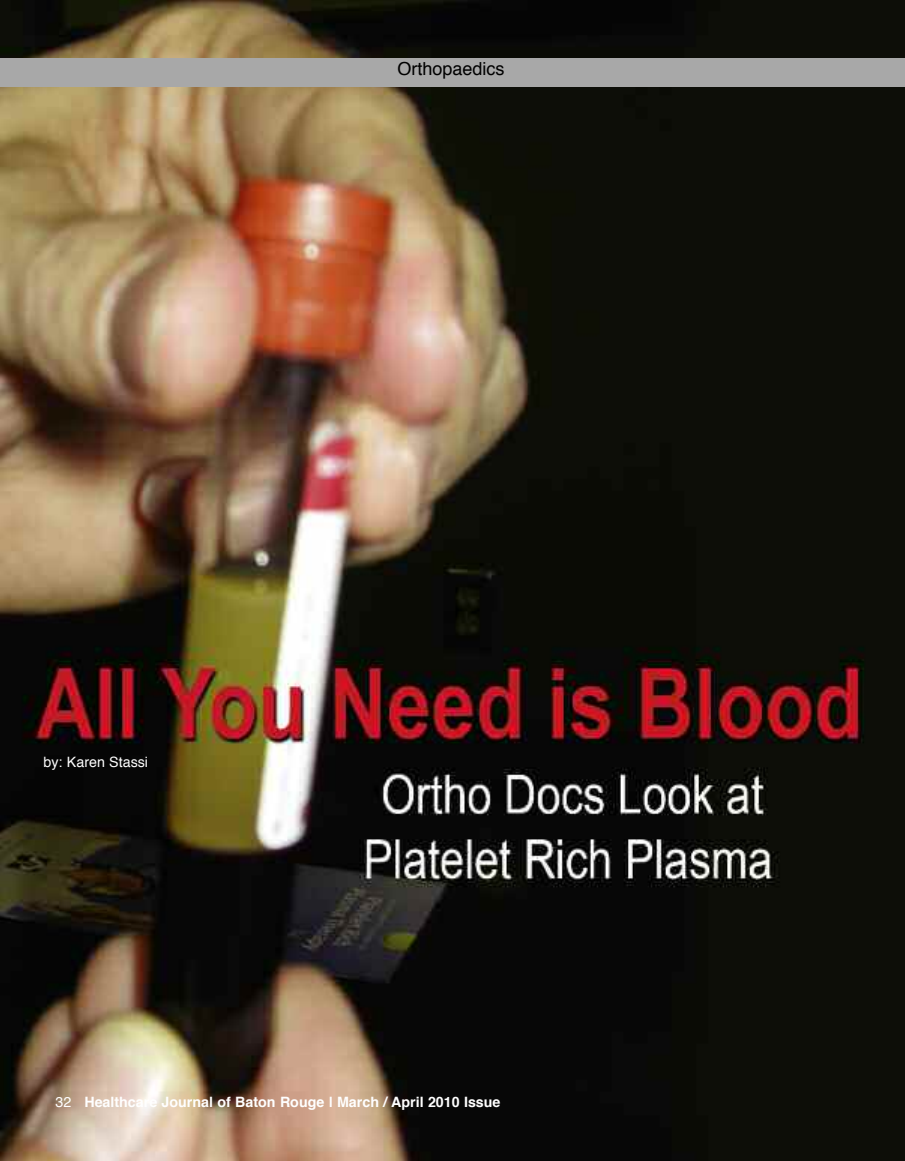
<style>
.page{position:relative;width:905px;height:1161px;background:#fff}
.page>*{position:absolute;margin:0;border:0;box-sizing:border-box;transform-origin:0 0}
.t1{font:18px "Helvetica";color:#000}
.t2{font:700 14.25px "Helvetica";color:#fff}
.t3{font:14.25px "Helvetica";color:#fff}
.s1{font-weight:400}
</style>
<div class="page">
<img style="left:0;top:0;width:904px;height:1161px">
<div style="left:0;top:58px;width:904px;height:29px;background:#a8a8a8"></div>
<p class="t1" style="left:397px;top:61px;width:109px">Orthopaedics</p>
<p class="t3" style="left:44px;top:756px;width:106px">by: Karen Stassi</p>
<p class="t2" style="left:55px;top:1096px;width:446px"><span class="s1">32</span> Healthcare Journal of Baton Rouge | March / April 2010 Issue</p>
</div>
